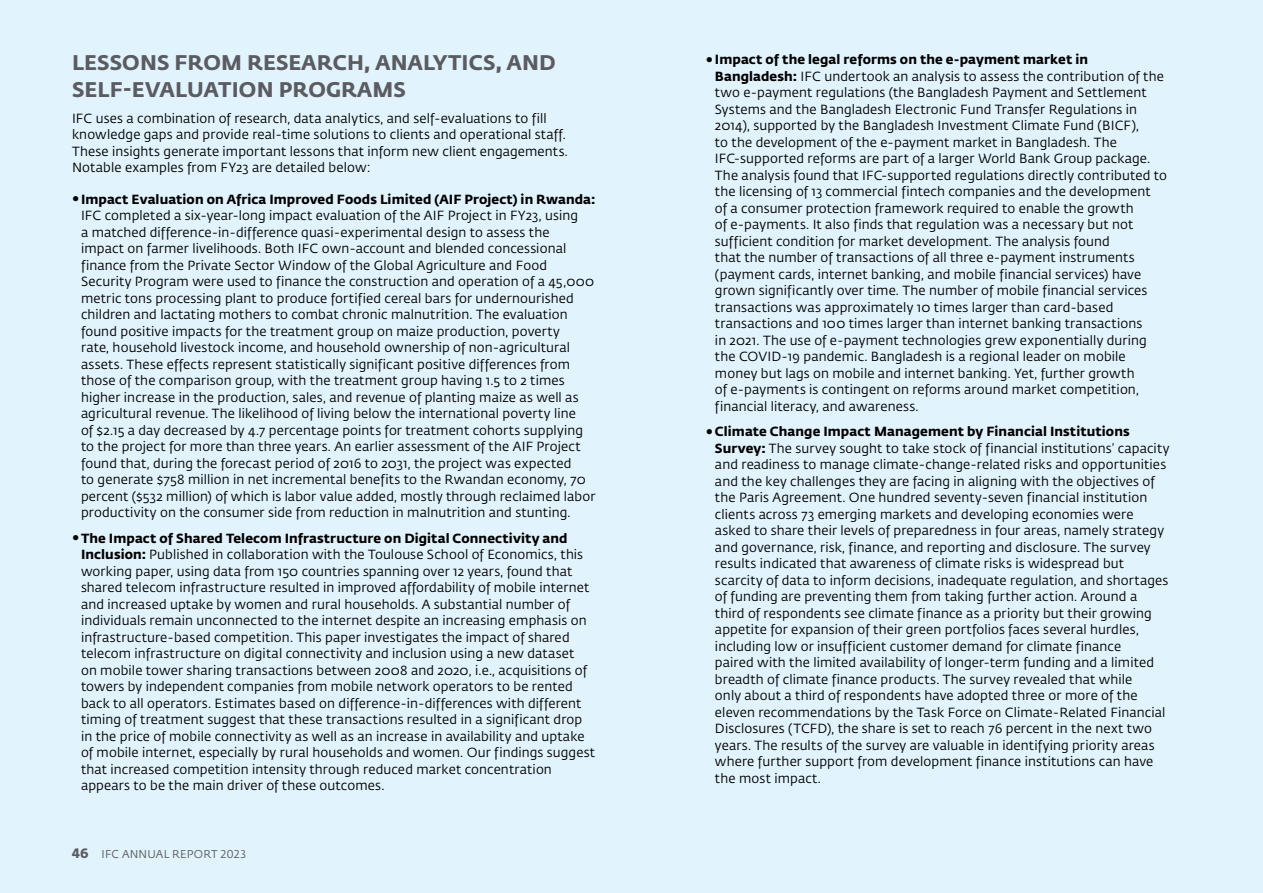
<style>
.page{position:relative;width:1263px;height:893px;background:#e1f3fc}
.page>*{position:absolute;margin:0;border:0;box-sizing:border-box;transform-origin:0 0}
.t1{font:700 21px/27px "Fedra Sans Std";letter-spacing:.01em;color:#5b5c61}
.t2{font:13.2px/16.5px "Fedra Sans Std";letter-spacing:.01em;color:#000}
.t3{font:11.25px "Fedra Sans Std";letter-spacing:.015em;color:#5b5c61}
.s1{font-weight:300;font-size:18px}
.s2{font-weight:700}
.s3{font-weight:700;font-size:13.5px}
</style>
<div class="page">
<h1 class="t1" style="left:72px;top:51px;width:485px">LESSONS FROM RESEARCH, ANALYTICS, AND<br>SELF-EVALUATION PROGRAMS</h1>
<p class="t2" style="left:72px;top:110px;width:497px">IFC uses a combination of research, data analytics, and self-evaluations to fill knowledge gaps and provide real-time solutions to clients and operational staff.<br>These insights generate important lessons that inform new client engagements.<br>Notable examples from FY23 are detailed below:</p>
<p class="t2" style="left:81px;top:191px;width:516px;text-indent:-9px"><span class="s1">•</span><span class="s2">Impact Evaluation on Africa Improved Foods Limited (AIF Project) in Rwanda:<br></span>IFC completed a six-year-long impact evaluation of the AIF Project in FY23, using<br>a matched difference-in-difference quasi-experimental design to assess the impact on farmer livelihoods. Both IFC own-account and blended concessional finance from the Private Sector Window of the Global Agriculture and Food Security Program were used to finance the construction and operation of a 45,000 metric tons processing plant to produce fortified cereal bars for undernourished children and lactating mothers to combat chronic malnutrition. The evaluation found positive impacts for the treatment group on maize production, poverty<br>rate, household livestock income, and household ownership of non-agricultural assets. These effects represent statistically significant positive differences from those of the comparison group, with the treatment group having 1.5 to 2 times higher increase in the production, sales, and revenue of planting maize as well as agricultural revenue. The likelihood of living below the international poverty line<br>of $2.15 a day decreased by 4.7 percentage points for treatment cohorts supplying to the project for more than three years. An earlier assessment of the AIF Project found that, during the forecast period of 2016 to 2031, the project was expected<br>to generate $758 million in net incremental benefits to the Rwandan economy, 70 percent ($532 million) of which is labor value added, mostly through reclaimed labor productivity on the consumer side from reduction in malnutrition and stunting.</p>
<p class="t2" style="left:81px;top:530px;width:516px;text-indent:-9px"><span class="s1">•</span><span class="s2">The Impact of Shared Telecom Infrastructure on Digital Connectivity and Inclusion:</span> Published in collaboration with the Toulouse School of Economics, this working paper, using data from 150 countries spanning over 12 years, found that shared telecom infrastructure resulted in improved affordability of mobile internet and increased uptake by women and rural households. A substantial number of individuals remain unconnected to the internet despite an increasing emphasis on infrastructure-based competition. This paper investigates the impact of shared telecom infrastructure on digital connectivity and inclusion using a new dataset<br>on mobile tower sharing transactions between 2008 and 2020, i.e., acquisitions of towers by independent companies from mobile network operators to be rented back to all operators. Estimates based on difference-in-differences with different timing of treatment suggest that these transactions resulted in a significant drop in the price of mobile connectivity as well as an increase in availability and uptake of mobile internet, especially by rural households and women. Our findings suggest that increased competition intensity through reduced market concentration appears to be the main driver of these outcomes.</p>
<p class="t3" style="left:72px;top:848px;width:176px"><span class="s3">46</span> IFC ANNUAL REPORT 2023</p>
<p class="t2" style="left:715px;top:52px;width:453px;text-indent:-9px"><span class="s1">•</span><span class="s2">Impact of the legal reforms on the e-payment market in Bangladesh:</span> IFC undertook an analysis to assess the contribution of the two e-payment regulations (the Bangladesh Payment and Settlement Systems and the Bangladesh Electronic Fund Transfer Regulations in 2014), supported by the Bangladesh Investment Climate Fund (BICF),<br>to the development of the e-payment market in Bangladesh. The IFC-supported reforms are part of a larger World Bank Group package.<br>The analysis found that IFC-supported regulations directly contributed to the licensing of 13 commercial fintech companies and the development<br>of a consumer protection framework required to enable the growth<br>of e-payments. It also finds that regulation was a necessary but not sufficient condition for market development. The analysis found<br>that the number of transactions of all three e-payment instruments (payment cards, internet banking, and mobile financial services) have grown significantly over time. The number of mobile financial services transactions was approximately 10 times larger than card-based transactions and 100 times larger than internet banking transactions<br>in 2021. The use of e-payment technologies grew exponentially during the COVID-19 pandemic. Bangladesh is a regional leader on mobile money but lags on mobile and internet banking. Yet, further growth<br>of e-payments is contingent on reforms around market competition, financial literacy, and awareness.</p>
<p class="t2" style="left:715px;top:424px;width:456px;text-indent:-9px"><span class="s1">•</span><span class="s2">Climate Change Impact Management by Financial Institutions Survey:</span> The survey sought to take stock of financial institutions’ capacity and readiness to manage climate-change-related risks and opportunities and the key challenges they are facing in aligning with the objectives of the Paris Agreement. One hundred seventy-seven financial institution clients across 73 emerging markets and developing economies were asked to share their levels of preparedness in four areas, namely strategy and governance, risk, finance, and reporting and disclosure. The survey results indicated that awareness of climate risks is widespread but scarcity of data to inform decisions, inadequate regulation, and shortages of funding are preventing them from taking further action. Around a third of respondents see climate finance as a priority but their growing appetite for expansion of their green portfolios faces several hurdles, including low or insufficient customer demand for climate finance<br>paired with the limited availability of longer-term funding and a limited breadth of climate finance products. The survey revealed that while<br>only about a third of respondents have adopted three or more of the eleven recommendations by the Task Force on Climate-Related Financial Disclosures (TCFD), the share is set to reach 76 percent in the next two years. The results of the survey are valuable in identifying priority areas where further support from development finance institutions can have the most impact.</p>
</div>
